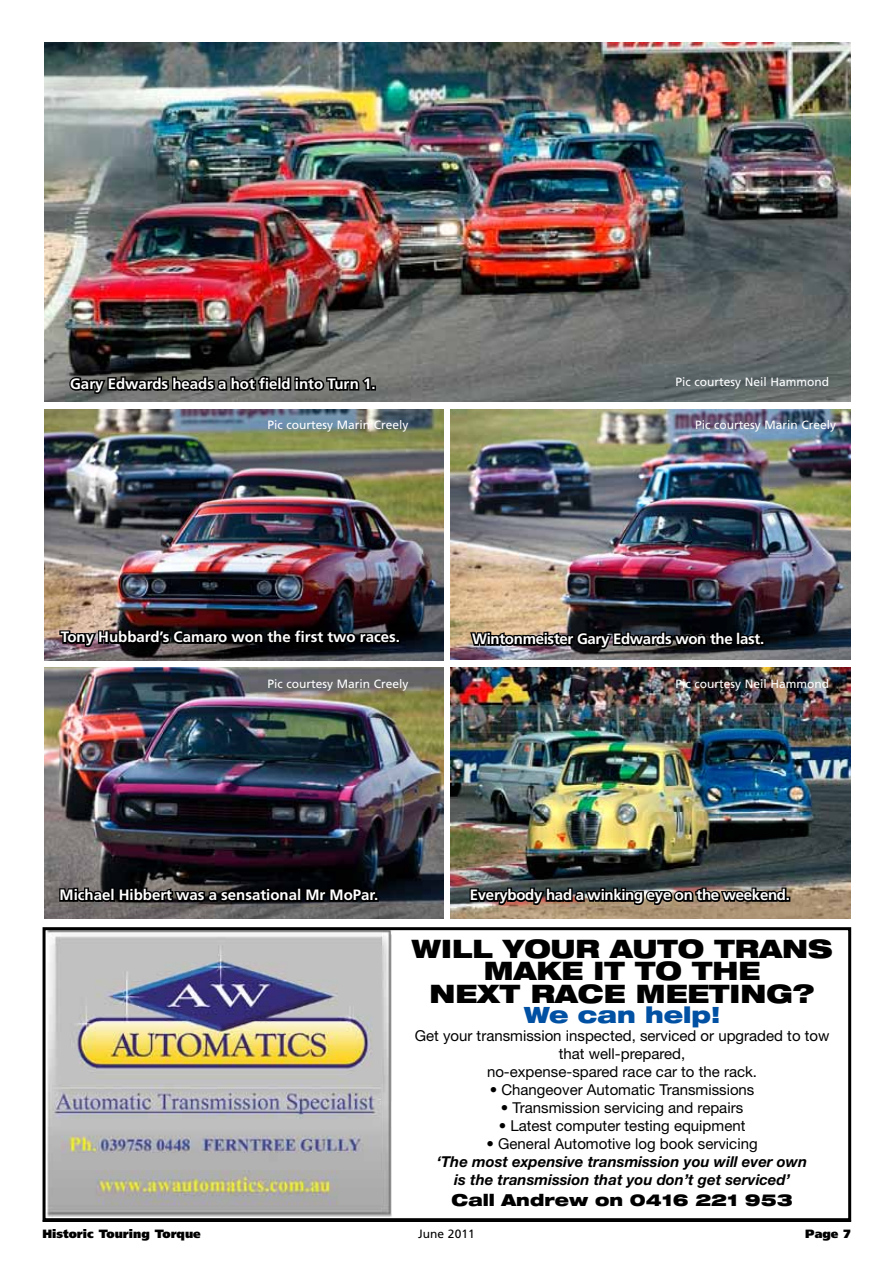
<style>
.page{position:relative;width:893px;height:1263px;background:#fff}
.page>*{position:absolute;margin:0;border:0;box-sizing:border-box;transform-origin:0 0}
.t1{font:900 expanded 25.5px/22.5px "Helvetica Neue";color:#000}
.t2{font:900 expanded 22.5px "Helvetica Neue";color:#0050a3}
.t3{font:900 expanded 16.5px "Helvetica Neue";color:#000}
.t4{font:15px/18px "Helvetica Neue";color:#000;text-align:center}
.t5{font:700 15px "Frutiger";color:#fff}
.t6{font:italic 700 15px/18px "Helvetica Neue";color:#000;text-align:center}
.t7{font:700 15px "Frutiger";letter-spacing:-.02em;color:#fff}
.t8{font:12px "Frutiger";color:#fff}
.t9{font:900 12px "Frutiger";color:#000}
.t10{font:12px "Frutiger";color:#000}
</style>
<div class="page">
<hr style="left:43px;top:1220px;width:808px;height:2px;background:#000">
<img style="left:47px;top:931px;width:345px;height:286px">
<div style="left:43px;top:927px;width:808px;height:294px;border:3px solid #000"></div>
<img style="left:44px;top:667px;width:400px;height:251px">
<img style="left:44px;top:409px;width:400px;height:251px">
<img style="left:451px;top:409px;width:399px;height:251px">
<img style="left:451px;top:667px;width:399px;height:251px">
<img style="left:44px;top:43px;width:806px;height:359px">
<svg style="left:58px;top:872px;width:321px;height:71px"></svg>
<img style="left:58px;top:614px;width:342px;height:71px">
<img style="left:468px;top:872px;width:322px;height:59px">
<img style="left:68px;top:361px;width:308px;height:71px">
<img style="left:468px;top:608px;width:297px;height:79px">
<p class="t5" style="left:70px;top:375px;width:307px">Gary Edwards heads a hot field into Turn 1.</p>
<p class="t8" style="left:267px;top:418px;width:143px">Pic courtesy Marin Creely</p>
<p class="t8" style="left:675px;top:374px;width:155px">Pic courtesy Neil Hammond</p>
<p class="t8" style="left:695px;top:418px;width:143px">Pic courtesy Marin Creely</p>
<p class="t5" style="left:61px;top:628px;width:341px">Tony Hubbard’s Camaro won the first two races.</p>
<p class="t8" style="left:267px;top:677px;width:143px">Pic courtesy Marin Creely</p>
<p class="t7" style="left:472px;top:630px;width:294px">Wintonmeister Gary Edwards won the last.</p>
<p class="t8" style="left:675px;top:677px;width:155px">Pic courtesy Neil Hammond</p>
<p class="t5" style="left:60px;top:886px;width:320px">Michael Hibbert was a sensational Mr MoPar.</p>
<p class="t7" style="left:470px;top:886px;width:322px">Everybody had a winking eye on the weekend.</p>
<h1 class="t1" style="left:484px;top:936px;width:350px;text-indent:-72px">WILL YOUR AUTO TRANS<br>MAKE IT TO</h1>
<h1 class="t1" style="left:430px;top:959px;width:332px;text-indent:263px">THE<br>N EXT RACE MEETIN</h1>
<h1 class="t1" style="left:766px;top:981px;width:50px">G?</h1>
<h2 class="t2" style="left:524px;top:1000px;width:198px">WE CAN HELP!</h2>
<p class="t4" style="left:415px;top:1026px;width:416px">Get your transmission inspected, serviced or upgraded to tow that well-prepared,<br>no-expense-spared race car to the rack.</p>
<p class="t4" style="left:490px;top:1080px;width:266px">• Changeover Automatic Transmissions</p>
<p class="t4" style="left:501px;top:1098px;width:244px">• Transmission servicing and repairs</p>
<p class="t4" style="left:499px;top:1116px;width:248px">• Latest computer testing equipment</p>
<p class="t4" style="left:486px;top:1134px;width:273px">• General Automotive log book servicing</p>
<p class="t6" style="left:437px;top:1152px;width:372px">‘The most expensive transmission you will ever own is the transmission that you don’t get serviced’</p>
<p class="t3" style="left:451px;top:1189px;width:343px">CALL ANDREW ON 0416 221 953</p>
<p class="t9" style="left:43px;top:1226px;width:160px">Historic Touring Torque</p>
<p class="t10" style="left:418px;top:1227px;width:58px">June 2011</p>
<p class="t9" style="left:805px;top:1226px;width:47px">Page 7</p>
</div>
